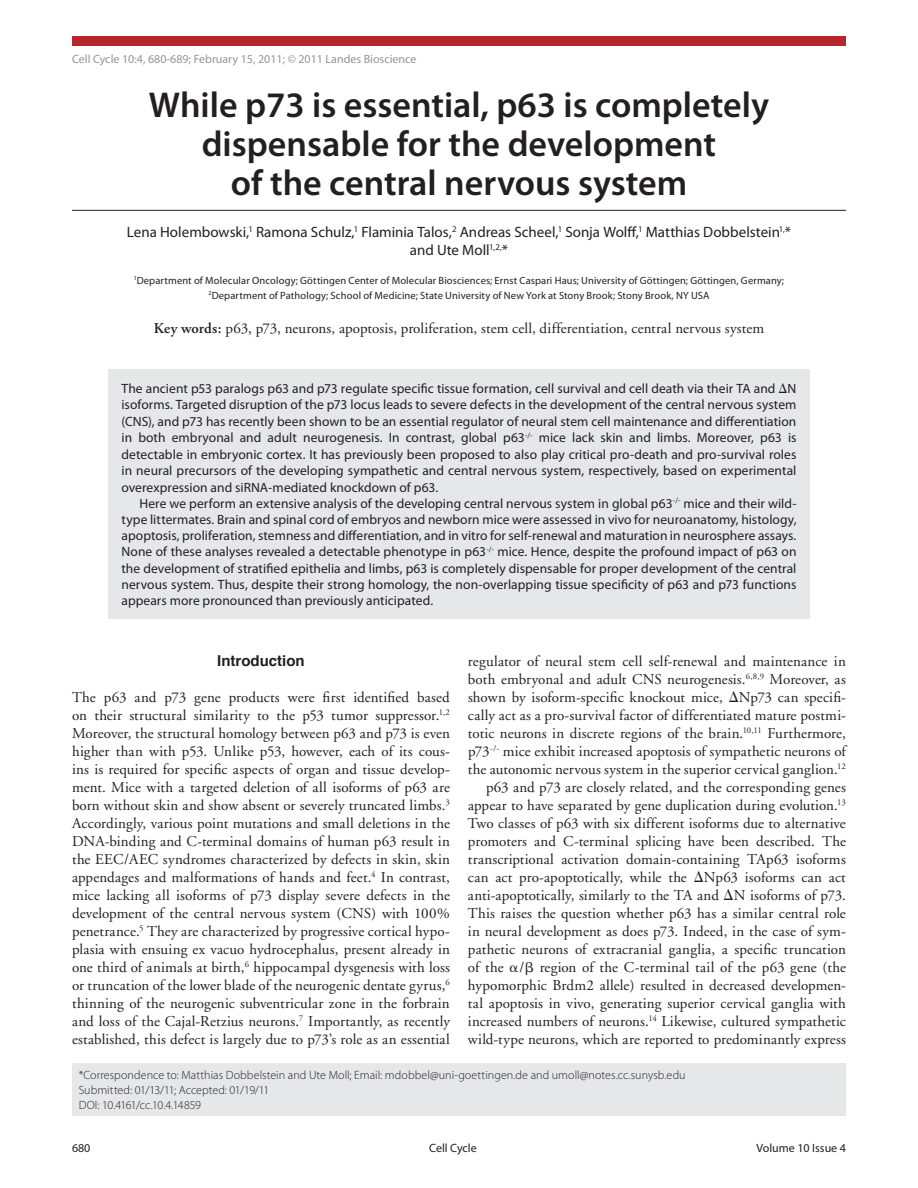
<style>
.page{position:relative;width:918px;height:1188px;background:#fff}
.page>*{position:absolute;margin:0;border:0;box-sizing:border-box;transform-origin:0 0}
.t1{font:600 36px/39px "Myriad Pro";color:#231f20;text-align:center}
.t2{font:15px/18px "Adobe Garamond";letter-spacing:.005em;color:#231f20;text-align:justify}
.t3{font:15px/18px "Myriad Pro";color:#231f20;text-align:center}
.t4{font:700 15px "Helvetica";color:#231f20}
.t5{font:13.5px/16.5px "Myriad Pro";color:#231f20;text-align:justify}
.t6{font:300 12px/15px "Myriad Pro";color:#231f20}
.t7{font:12px "Myriad Pro";color:#939598}
.t8{font:12px "Myriad Pro";color:#231f20}
.t9{font:10.5px/15px "Myriad Pro";letter-spacing:.015em;color:#231f20;text-align:center}
.s1{font-weight:600}
.s2{font-family:"Universal Std Greekw Math Pi"}
</style>
<div class="page">
<div style="left:72px;top:36px;width:774px;height:10px;background:#b7262b"></div>
<div style="left:72px;top:1063px;width:774px;height:53px;background:#e6e7e9"></div>
<div style="left:108px;top:369px;width:702px;height:250px;background:#e6e7e9"></div>
<hr style="left:72px;top:210px;width:774px;height:1px;background:#231f20">
<p class="t7" style="left:72px;top:52px;width:346px">Cell Cycle 10:4, 680-689; February 15, 2011; © 2011 Landes Bioscience</p>
<h1 class="t1" style="left:149px;top:85px;width:622px">While p73 is essential, p63 is completely dispensable for the development<br>of the central nervous system</h1>
<p class="t3" style="left:127px;top:223px;width:666px">Lena Holembowski,<sup>1</sup> Ramona Schulz,<sup>1</sup> Flaminia Talos,<sup>2</sup> Andreas Scheel,<sup>1</sup> Sonja Wolff,<sup>1</sup> Matthias Dobbelstein<sup>1,</sup>* and Ute Moll<sup>1,2,</sup>*</p>
<p class="t9" style="left:134px;top:273px;width:652px"><sup>1</sup>Department of Molecular Oncology; Göttingen Center of Molecular Biosciences; Ernst Caspari Haus; University of Göttingen; Göttingen, Germany;<br><sup>2</sup>Department of Pathology; School of Medicine; State University of New York at Stony Brook; Stony Brook, NY USA</p>
<p class="t2" style="left:154px;top:320px;width:612px"><span class="s1">Key words:</span> p63, p73, neurons, apoptosis, proliferation, stem cell, differentiation, central nervous system</p>
<p class="t5" style="left:122px;top:380px;width:676px">The ancient p53 paralogs p63 and p73 regulate specific tissue formation, cell survival and cell death via their TA and <span class="s2">Δ</span>N isoforms. Targeted disruption of the p73 locus leads to severe defects in the development of the central nervous system (CNS), and p73 has recently been shown to be an essential regulator of neural stem cell maintenance and differentiation in both embryonal and adult neurogenesis. In contrast, global p63<sup>-/-</sup> mice lack skin and limbs. Moreover, p63 is detectable in embryonic cortex. It has previously been proposed to also play critical pro-death and pro-survival roles in neural precursors of the developing sympathetic and central nervous system, respectively, based on experimental overexpression and siRNA-mediated knockdown of p63.</p>
<p class="t5" style="left:121px;top:495px;width:677px;text-indent:18px">Here we perform an extensive analysis of the developing central nervous system in global p63<sup>-/-</sup> mice and their wild&shy;type littermates. Brain and spinal cord of embryos and newborn mice were assessed in vivo for neuroanatomy, histology, apoptosis, proliferation, stemness and differentiation, and in vitro for self-renewal and maturation in neurosphere assays.<br>None of these analyses revealed a detectable phenotype in p63<sup>-/-</sup> mice. Hence, despite the profound impact of p63 on the development of stratified epithelia and limbs, p63 is completely dispensable for proper development of the central nervous system. Thus, despite their strong homology, the non-overlapping tissue specificity of p63 and p73 functions appears more pronounced than previously anticipated.</p>
<p class="t4" style="left:217px;top:649px;width:89px">Introduction</p>
<p class="t2" style="left:72px;top:689px;width:379px">The p63 and p73 gene products were first identified based on their structural similarity to the p53 tumor suppressor.<sup>1,2<br></sup>Moreover, the structural homology between p63 and p73 is even higher than with p53. Unlike p53, however, each of its cous&shy;ins is required for specific aspects of organ and tissue develop&shy;ment. Mice with a targeted deletion of all isoforms of p63 are born without skin and show absent or severely truncated limbs.<sup>3<br></sup>Accordingly, various point mutations and small deletions in the DNA-binding and C-terminal domains of human p63 result in the EEC/AEC syndromes characterized by defects in skin, skin appendages and malformations of hands and feet.<sup>4</sup> In contrast, mice lacking all isoforms of p73 display severe defects in the development of the central nervous system (CNS) with 100% penetrance.<sup>5</sup> They are characterized by progressive cortical hypo&shy;plasia with ensuing ex vacuo hydrocephalus, present already in one third of animals at birth,<sup>6</sup> hippocampal dysgenesis with loss or truncation of the lower blade of the neurogenic dentate gyrus,<sup>6 </sup>thinning of the neurogenic subventricular zone in the forbrain and loss of the Cajal-Retzius neurons.<sup>7</sup> Importantly, as recently established, this defect is largely due to p73’s role as an essential</p>
<p class="t2" style="left:468px;top:653px;width:380px;text-align:right">regulator of neural stem cell self-renewal and maintenance in both embryonal and adult CNS neurogenesis.<sup>6,8,9</sup> Moreover, as shown by isoform-specific knockout mice, <span class="s2">Δ</span>Np73 can specifi&shy;cally act as a pro-survival factor of differentiated mature postmi&shy;totic neurons in discrete regions of the brain.<sup>10,11</sup> Furthermore, p73<sup>-/-</sup> mice exhibit increased apoptosis of sympathetic neurons of the autonomic nervous system in the superior cervical ganglion.<sup>12 </sup>p63 and p73 are closely related, and the corresponding genes appear to have separated by gene duplication during evolution.<sup>13<br></sup>Two classes of p63 with six different isoforms due to alternative promoters and C-terminal splicing have been described. The transcriptional activation domain-containing TAp63 isoforms can act pro-apoptotically, while the <span class="s2">Δ</span>Np63 isoforms can act anti-apoptotically, similarly to the TA and <span class="s2">Δ</span>N isoforms of p73.<br>This raises the question whether p63 has a similar central role in neural development as does p73. Indeed, in the case of sym&shy;pathetic neurons of extracranial ganglia, a specific truncation of the <span class="s2">α</span>/<span class="s2">β</span> region of the C-terminal tail of the p63 gene (the hypomorphic Brdm2 allele) resulted in decreased developmen&shy;tal apoptosis in vivo, generating superior cervical ganglia with increased numbers of neurons.<sup>14</sup> Likewise, cultured sympathetic wild-type neurons, which are reported to predominantly express</p>
<p class="t6" style="left:79px;top:1068px;width:608px">*Correspondence to: Matthias Dobbelstein and Ute Moll; Email: mdobbel@uni-goettingen.de and umoll@notes.cc.sunysb.edu<br>Submitted: 01/13/11; Accepted: 01/19/11<br>DOI: 10.4161/cc.10.4.14859</p>
<p class="t8" style="left:72px;top:1141px;width:20px">680</p>
<p class="t8" style="left:429px;top:1141px;width:49px">Cell Cycle</p>
<p class="t8" style="left:757px;top:1141px;width:91px">Volume 10 Issue 4</p>
</div>
